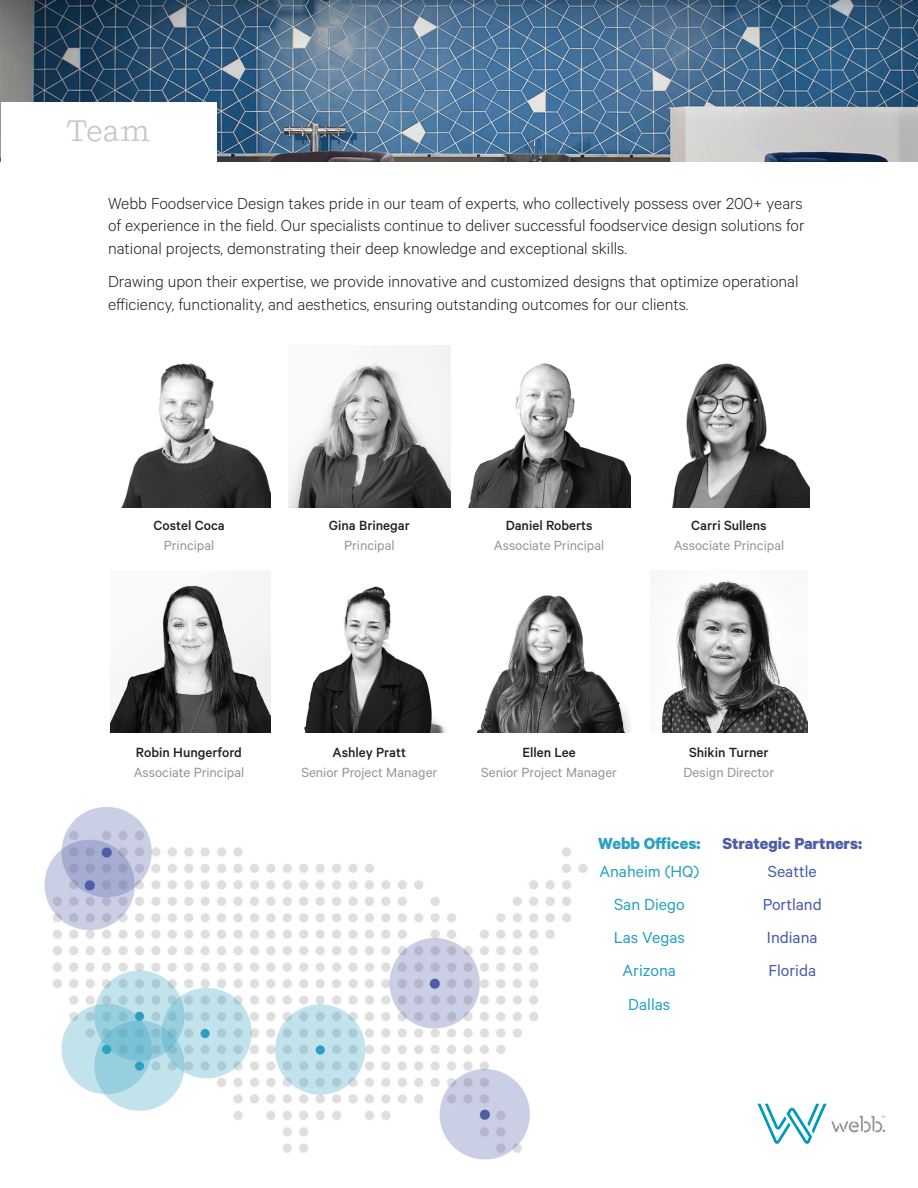
<style>
.page{position:relative;width:918px;height:1188px;background:#fff}
.page>*{position:absolute;margin:0;border:0;box-sizing:border-box;transform-origin:0 0}
.t1{font:30px "Shift";color:#c7c8ca}
.t2{font:300 18px/22.5px "Calibre";color:#231f20;text-align:justify}
.t3{font:18px/33.3px "Calibre";color:#2aa1c0;text-align:center}
.t4{font:18px/33.3px "Calibre";color:#4a5da9;text-align:center}
.t5{font:700 18px "Calibre";color:#505da7}
.t6{font:700 18px "Calibre";color:#2aa1c0}
.t7{font:15px "Calibre";color:#939598}
.t8{font:500 15px "Calibre";color:#231f20}
</style>
<div class="page">
<img style="left:121px;top:363px;width:150px;height:145px">
<img style="left:111px;top:580px;width:160px;height:153px">
<img style="left:672px;top:363px;width:138px;height:145px">
<img style="left:288px;top:346px;width:162px;height:162px">
<img style="left:304px;top:586px;width:143px;height:147px">
<img style="left:468px;top:363px;width:162px;height:145px">
<img style="left:477px;top:595px;width:153px;height:138px">
<img style="left:651px;top:571px;width:156px;height:162px">
<svg style="left:757px;top:1104px;width:128px;height:40px"></svg>
<img style="left:44px;top:807px;width:544px;height:353px">
<img style="left:0;top:0;width:918px;height:162px">
<div style="left:1px;top:103px;width:216px;height:59px;background:#fff"></div>
<h1 class="t1" style="left:67px;top:113px;width:86px">Team</h1>
<p class="t2" style="left:108px;top:191px;width:698px">Webb Foodservice Design takes pride in our team of experts, who collectively possess over 200+ years of experience in the field. Our specialists continue to deliver successful foodservice design solutions for national projects, demonstrating their deep knowledge and exceptional skills.</p>
<p class="t2" style="left:108px;top:270px;width:692px">Drawing upon their expertise, we provide innovative and customized designs that optimize operational efficiency, functionality, and aesthetics, ensuring outstanding outcomes for our clients.</p>
<p class="t8" style="left:153px;top:517px;width:73px">Costel Coca</p>
<p class="t7" style="left:164px;top:536px;width:52px">Principal</p>
<p class="t8" style="left:329px;top:517px;width:83px">Gina Brinegar</p>
<p class="t7" style="left:344px;top:536px;width:52px">Principal</p>
<p class="t8" style="left:506px;top:517px;width:88px">Daniel Roberts</p>
<p class="t7" style="left:494px;top:536px;width:112px">Associate Principal</p>
<p class="t8" style="left:691px;top:517px;width:77px">Carri Sullens</p>
<p class="t7" style="left:674px;top:536px;width:112px">Associate Principal</p>
<p class="t8" style="left:136px;top:744px;width:108px">Robin Hungerford</p>
<p class="t7" style="left:134px;top:764px;width:112px">Associate Principal</p>
<p class="t8" style="left:333px;top:744px;width:75px">Ashley Pratt</p>
<p class="t7" style="left:301px;top:764px;width:137px">Senior Project Manager</p>
<p class="t8" style="left:522px;top:744px;width:55px">Ellen Lee</p>
<p class="t7" style="left:481px;top:764px;width:137px">Senior Project Manager</p>
<p class="t8" style="left:689px;top:744px;width:81px">Shikin Turner</p>
<p class="t7" style="left:684px;top:764px;width:92px">Design Director</p>
<p class="t6" style="left:598px;top:832px;width:104px">Webb Offices:</p>
<p class="t3" style="left:599px;top:854px;width:101px">Anaheim (HQ)<br>San Diego<br>Las Vegas<br>Arizona<br>Dallas</p>
<p class="t5" style="left:722px;top:832px;width:141px">Strategic Partners:</p>
<p class="t4" style="left:763px;top:854px;width:61px">Seattle<br>Portland<br>Indiana<br>Florida</p>
</div>
